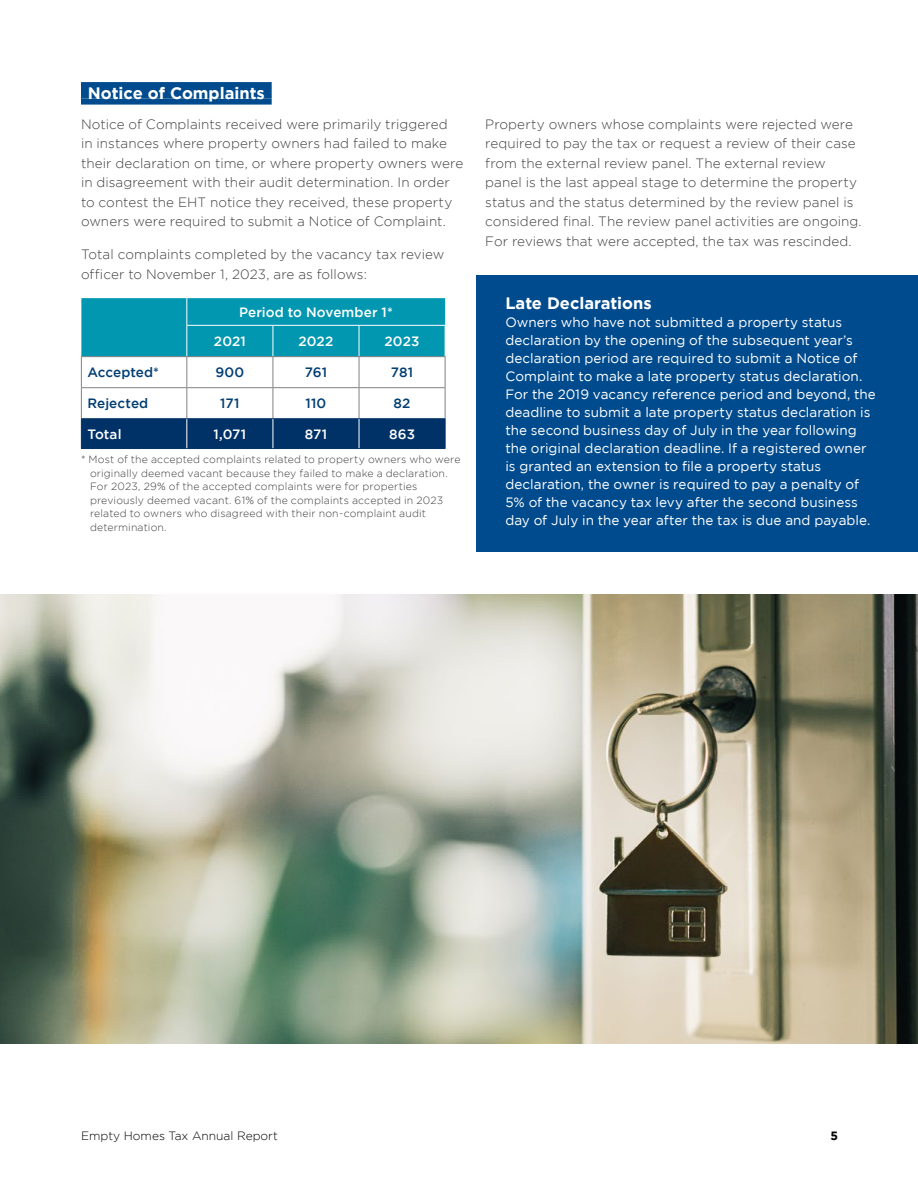
<style>
.page{position:relative;width:918px;height:1188px;background:#fff}
.page>*{position:absolute;margin:0;border:0;box-sizing:border-box;transform-origin:0 0}
.Highlight{font:700 16.5px "Gotham";color:#fff}
.Body_Copy{font:300 13.5px/19.5px "Gotham";letter-spacing:.005em;color:#414042}
.Highlight-2{font:13.5px/18px "Gotham";color:#fff}
.t1{font:500 13.5px "Gotham";letter-spacing:.01em;color:#fff}
.t2{font:500 13.5px "Gotham";letter-spacing:.01em;color:#033e73}
.t3{font:300 12px "Gotham";color:#000}
.t4{font:700 12px "Gotham";color:#000}
.Body_Copy-2{font:300 10.5px/13.5px "Gotham";letter-spacing:.015em;color:#414042}
</style>
<div class="page">
<div style="left:81px;top:298px;width:364px;height:58px;background:#0297b1"></div>
<hr style="left:186px;top:326px;width:1px;height:30px;background:#fff">
<hr style="left:273px;top:326px;width:1px;height:30px;background:#fff">
<hr style="left:359px;top:326px;width:1px;height:30px;background:#fff">
<hr style="left:81px;top:356px;width:106px;height:1px;background:#808285">
<hr style="left:81px;top:357px;width:1px;height:30px;background:#808285">
<hr style="left:187px;top:356px;width:86px;height:1px;background:#808285">
<hr style="left:186px;top:357px;width:1px;height:30px;background:#808285">
<hr style="left:273px;top:356px;width:86px;height:1px;background:#808285">
<hr style="left:273px;top:357px;width:1px;height:30px;background:#808285">
<hr style="left:359px;top:356px;width:87px;height:1px;background:#808285">
<hr style="left:359px;top:357px;width:1px;height:30px;background:#808285">
<hr style="left:445px;top:357px;width:1px;height:30px;background:#808285">
<hr style="left:81px;top:387px;width:106px;height:1px;background:#808285">
<hr style="left:81px;top:388px;width:1px;height:30px;background:#808285">
<hr style="left:187px;top:387px;width:86px;height:1px;background:#808285">
<hr style="left:186px;top:388px;width:1px;height:30px;background:#808285">
<hr style="left:273px;top:387px;width:86px;height:1px;background:#808285">
<hr style="left:273px;top:388px;width:1px;height:30px;background:#808285">
<hr style="left:359px;top:387px;width:87px;height:1px;background:#808285">
<hr style="left:359px;top:388px;width:1px;height:30px;background:#808285">
<hr style="left:445px;top:388px;width:1px;height:30px;background:#808285">
<hr style="left:81px;top:418px;width:106px;height:1px;background:#003268">
<hr style="left:187px;top:418px;width:86px;height:1px;background:#003268">
<hr style="left:273px;top:418px;width:86px;height:1px;background:#003268">
<hr style="left:359px;top:418px;width:87px;height:1px;background:#003268">
<div style="left:81px;top:419px;width:365px;height:30px;background:#003268"></div>
<img style="left:0;top:594px;width:918px;height:449px">
<div style="left:476px;top:275px;width:442px;height:277px;background:#004b8d"></div>
<div style="left:81px;top:82px;width:191px;height:17px;background:#004b8d"></div>
<div style="left:81px;top:99px;width:191px;height:6px;background:#004b8d"></div>
<p class="Highlight" style="left:88px;top:83px;width:179px">Notice of Complaints</p>
<p class="Body_Copy" style="left:81px;top:114px;width:384px">Notice of Complaints received were primarily triggered<br>in instances where property owners had failed to make their declaration on time, or where property owners were in disagreement with their audit determination. In order to contest the EHT notice they received, these property owners were required to submit a Notice of Complaint.</p>
<p class="Body_Copy" style="left:81px;top:244px;width:365px">Total complaints completed by the vacancy tax review officer to November 1, 2023, are as follows:</p>
<p class="t1" style="left:239px;top:304px;width:155px">Period to November 1*</p>
<p class="t1" style="left:214px;top:333px;width:33px">2021</p>
<p class="t1" style="left:299px;top:333px;width:36px">2022</p>
<p class="t1" style="left:385px;top:333px;width:36px">2023</p>
<p class="t2" style="left:87px;top:365px;width:73px">Accepted*</p>
<p class="t2" style="left:215px;top:365px;width:30px">900</p>
<p class="t2" style="left:305px;top:365px;width:24px">761</p>
<p class="t2" style="left:391px;top:365px;width:24px">781</p>
<p class="t2" style="left:87px;top:396px;width:62px">Rejected</p>
<p class="t2" style="left:220px;top:396px;width:21px">171</p>
<p class="t2" style="left:306px;top:396px;width:22px">110</p>
<p class="t2" style="left:394px;top:396px;width:18px">82</p>
<p class="t1" style="left:87px;top:426px;width:36px">Total</p>
<p class="t1" style="left:213px;top:426px;width:34px">1,071</p>
<p class="t1" style="left:305px;top:426px;width:24px">871</p>
<p class="t1" style="left:389px;top:426px;width:28px">863</p>
<p class="Body_Copy-2" style="left:90px;top:453px;width:372px;text-indent:-9px">* Most of the accepted complaints related to property owners who were originally deemed vacant because they failed to make a declaration.<br>For 2023, 29% of the accepted complaints were for properties previously deemed vacant. 61% of the complaints accepted in 2023 related to owners who disagreed with their non-complaint audit determination.</p>
<p class="Body_Copy" style="left:485px;top:114px;width:378px">Property owners whose complaints were rejected were required to pay the tax or request a review of their case from the external review panel. The external review panel is the last appeal stage to determine the property status and the status determined by the review panel is considered final. The review panel activities are ongoing.<br>For reviews that were accepted, the tax was rescinded.</p>
<p class="Highlight" style="left:505px;top:294px;width:148px">Late Declarations</p>
<p class="Highlight-2" style="left:505px;top:313px;width:372px">Owners who have not submitted a property status declaration by the opening of the subsequent year’s declaration period are required to submit a Notice of Complaint to make a late property status declaration.<br>For the 2019 vacancy reference period and beyond, the deadline to submit a late property status declaration is the second business day of July in the year following the original declaration deadline. If a registered owner is granted an extension to file a property status declaration, the owner is required to pay a penalty of 5% of the vacancy tax levy after the second business day of July in the year after the tax is due and payable.</p>
<p class="t3" style="left:81px;top:1129px;width:198px">Empty Homes Tax Annual Report</p>
<p class="t4" style="left:831px;top:1129px;width:9px">5</p>
</div>
